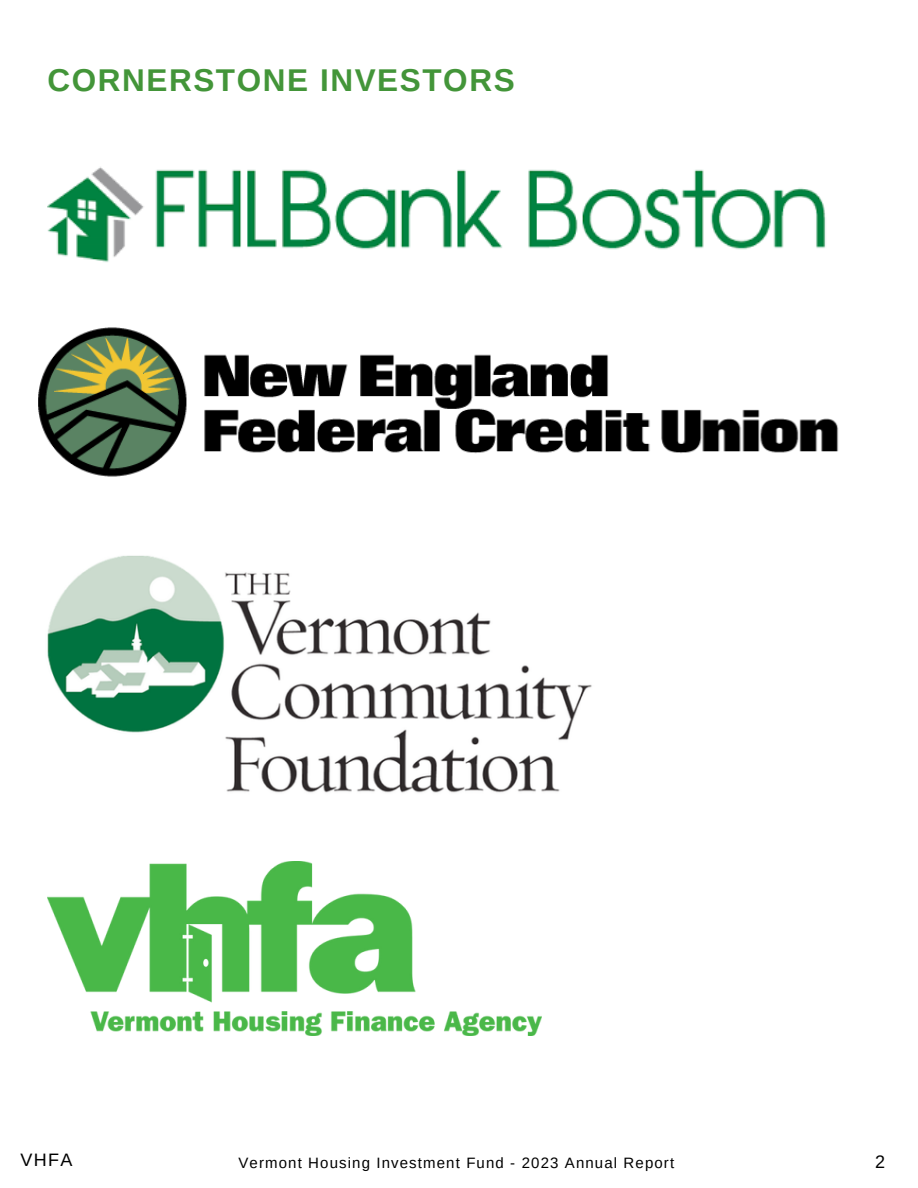
<style>
.page{position:relative;width:918px;height:1188px;background:#fff}
.page>*{position:absolute;margin:0;border:0;box-sizing:border-box;transform-origin:0 0}
.t1{font:700 31.5px "Arimo";letter-spacing:.05em;color:#439539}
.t2{font:18px "Arimo";color:#000}
.t3{font:15px "Arimo";letter-spacing:.075em;color:#000}
</style>
<div class="page">
<img style="left:47px;top:555px;width:545px;height:238px">
<img style="left:47px;top:167px;width:779px;height:95px">
<img style="left:38px;top:327px;width:801px;height:150px">
<img style="left:47px;top:861px;width:494px;height:174px">
<p class="t1" style="left:47px;top:62px;width:469px">CORNERSTONE INVESTORS</p>
<p class="t2" style="left:21px;top:1150px;width:54px">VHFA</p>
<p class="t3" style="left:238px;top:1155px;width:437px">Vermont Housing Investment Fund - 2023 Annual Report</p>
<p class="t2" style="left:875px;top:1152px;width:12px">2</p>
</div>
